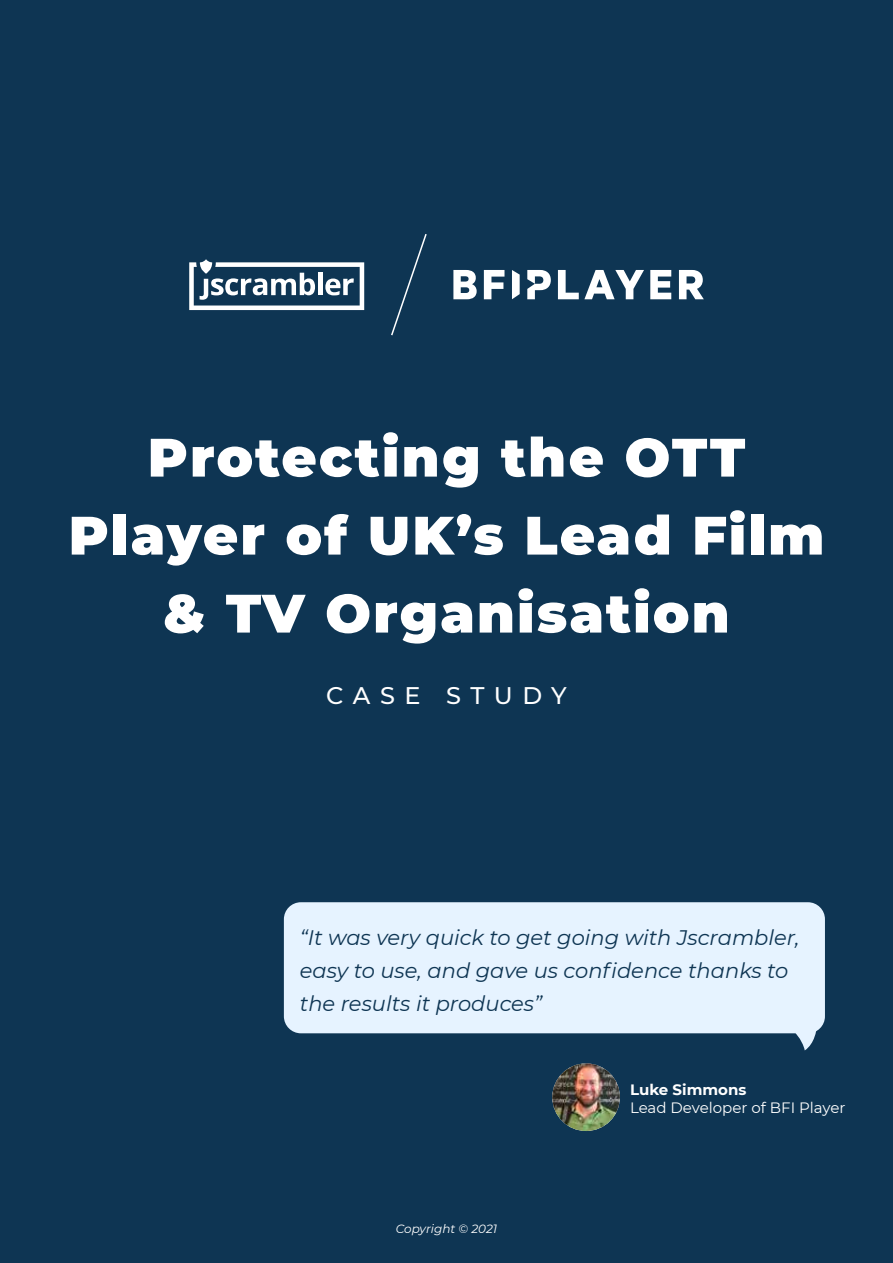
<style>
.page{position:relative;width:893px;height:1263px;background:#0e3553}
.page>*{position:absolute;margin:0;border:0;box-sizing:border-box;transform-origin:0 0}
.t1{font:900 54px/78px "Montserrat";letter-spacing:.04em;color:#fff;text-align:center}
.t2{font:500 24px "Montserrat";letter-spacing:.39em;color:#fff}
.t3{font:italic 21px/33px "Montserrat";color:#0e3553}
.t4{font:15px "Montserrat";color:#fff}
.t5{font:700 15px "Montserrat";color:#fff}
.t6{font:italic 12px "Montserrat";color:#fff}
</style>
<div class="page">
<img style="left:552px;top:1063px;width:68px;height:68px;border-radius:34px">
<div style="left:284px;top:902px;width:541px;height:131px;background:#e6f3ff;border-radius:17px"></div>
<svg style="left:792px;top:1031px;width:24px;height:19px"></svg>
<svg style="left:189px;top:259px;width:175px;height:51px"></svg>
<svg style="left:558px;top:270px;width:86px;height:29px"></svg>
<svg style="left:650px;top:270px;width:21px;height:29px"></svg>
<svg style="left:679px;top:270px;width:25px;height:29px"></svg>
<svg style="left:453px;top:270px;width:24px;height:29px"></svg>
<svg style="left:484px;top:270px;width:20px;height:29px"></svg>
<svg style="left:527px;top:270px;width:24px;height:29px"></svg>
<svg style="left:512px;top:270px;width:8px;height:29px"></svg>
<div style="left:390px;top:232px;width:38px;height:105px;background:#0e3553"></div>
<h1 class="t1" style="left:69px;top:415px;width:757px">Protecting the OTT<br>Player of UK’s Lead Film &amp; TV Organisation</h1>
<p class="t2" style="left:326px;top:678px;width:242px">CASE STUDY</p>
<p class="t3" style="left:300px;top:920px;width:501px">“It was very quick to get going with Jscrambler, easy to use, and gave us confidence thanks to the results it produces”</p>
<p class="t6" style="left:396px;top:1220px;width:103px">Copyright © 2021</p>
<p class="t5" style="left:630px;top:1079px;width:118px">Luke Simmons</p>
<p class="t4" style="left:630px;top:1098px;width:217px">Lead Developer of BFI Player</p>
</div>
